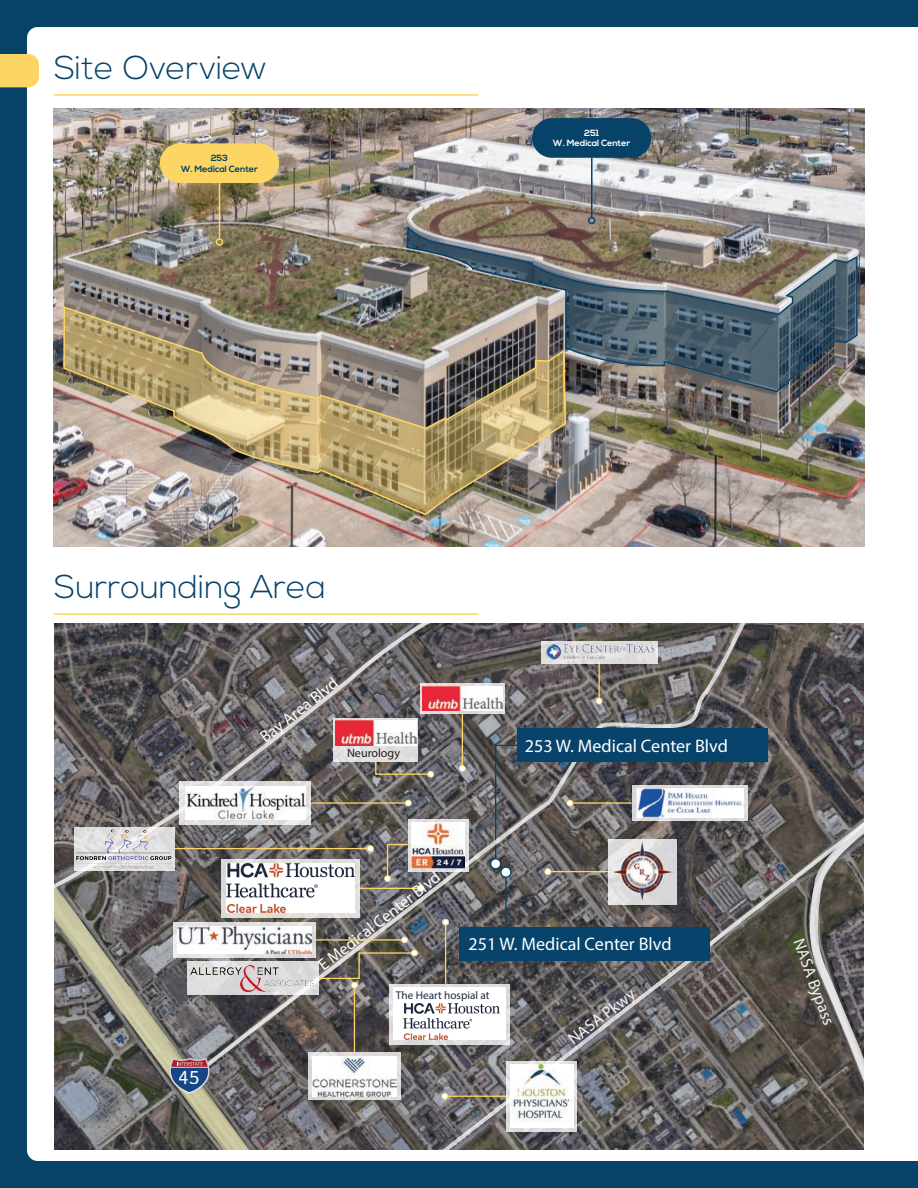
<style>
.page{position:relative;width:918px;height:1188px;background:#074269}
.page>*{position:absolute;margin:0;border:0;box-sizing:border-box;transform-origin:0 0}
.t1{font:300 33px "Nexa";color:#074269}
.t2{font:20.25px "Source Sans Pro";color:#fff}
.t3{font:700 18.15px "Nexa";color:#fff}
.t4{font:700 16.65px "Nexa";color:#fff}
.t5{font:700 16.65px "Nexa";color:#f2f3f4}
.t6{font:300 12px "Nexa";color:#231f20}
.t7{font:700 11.25px "Nexa";color:#20283f}
.t8{font:700 9px "Nexa";color:#fff}
.t9{font:700 9px "Nexa";color:#074269}
</style>
<div class="page">
<div style="left:27px;top:27px;width:891px;height:1134px;background:#fff"></div>
<svg style="left:0;top:54px;width:39px;height:33px"></svg>
<hr style="left:54px;top:94px;width:424px;height:2px;background:#fcd565">
<hr style="left:54px;top:613px;width:424px;height:2px;background:#fcd565">
<img style="left:54px;top:108px;width:810px;height:439px">
<hr style="left:219px;top:179px;width:1px;height:60px;background:#fcd565">
<div style="left:216px;top:238px;width:7px;height:8px;border:2px solid #fcd565;border-radius:50%"></div>
<div style="left:532px;top:118px;width:119px;height:40px;background:#074269;border-radius:20px"></div>
<div style="left:160px;top:143px;width:119px;height:40px;background:#fcd565;border-radius:20px"></div>
<hr style="left:591px;top:158px;width:1px;height:60px;background:#074269">
<div style="left:588px;top:217px;width:8px;height:7px;border:2px solid #074269;border-radius:50%"></div>
<img style="left:62px;top:305px;width:505px;height:211px">
<img style="left:406px;top:226px;width:452px;height:167px">
<svg style="left:291px;top:624px;width:573px;height:525px;background:#595557"></svg>
<svg style="left:54px;top:624px;width:141px;height:247px;background:#5b5859"></svg>
<svg style="left:179px;top:782px;width:16px;height:43px"></svg>
<hr style="left:174px;top:848px;width:197px;height:1px;background:#fcd565">
<svg style="left:195px;top:624px;width:597px;height:451px;background:#6d6969"></svg>
<hr style="left:315px;top:939px;width:90px;height:2px;background:#fcd565">
<svg style="left:291px;top:922px;width:24px;height:36px"></svg>
<img style="left:291px;top:927px;width:20px;height:26px">
<svg style="left:291px;top:962px;width:27px;height:33px"></svg>
<img style="left:291px;top:965px;width:22px;height:27px">
<hr style="left:354px;top:985px;width:1px;height:67px;background:#fcd565">
<svg style="left:317px;top:950px;width:63px;height:38px;background:#756f68"></svg>
<svg style="left:308px;top:1052px;width:72px;height:48px"></svg>
<img style="left:312px;top:1056px;width:68px;height:40px">
<img style="left:185px;top:786px;width:121px;height:34px">
<div style="left:420px;top:683px;width:85px;height:31px;background:#ddd"></div>
<img style="left:422px;top:686px;width:81px;height:25px">
<svg style="left:541px;top:641px;width:116px;height:23px"></svg>
<svg style="left:334px;top:718px;width:84px;height:44px;background:#e2d7d7"></svg>
<img style="left:336px;top:721px;width:80px;height:24px">
<img style="left:545px;top:645px;width:108px;height:15px">
<svg style="left:380px;top:792px;width:484px;height:357px;background:#757271"></svg>
<div style="left:518px;top:729px;width:250px;height:33px;background:#07436a"></div>
<div style="left:460px;top:927px;width:250px;height:34px;background:#07436a"></div>
<svg style="left:54px;top:871px;width:237px;height:278px;background:#807e7b"></svg>
<svg style="left:159px;top:1058px;width:61px;height:36px;background:#6b6c7d"></svg>
<svg style="left:74px;top:827px;width:100px;height:43px"></svg>
<img style="left:77px;top:829px;width:95px;height:39px">
<p class="t1" style="left:54px;top:48px;width:214px">Site Overview</p>
<p class="t9" style="left:211px;top:153px;width:19px">253</p>
<p class="t9" style="left:181px;top:163px;width:79px">W. Medical Center</p>
<p class="t8" style="left:584px;top:127px;width:16px">251</p>
<p class="t8" style="left:553px;top:138px;width:79px">W. Medical Center</p>
<p class="t1" style="left:54px;top:568px;width:273px">Surrounding Area</p>
<p class="t4" style="left:256px;top:731px;width:95px;rotate:-38deg">Bay Area Blvd</p>
<p class="t6" style="left:347px;top:745px;width:55px">Neurology</p>
<p class="t3" style="left:525px;top:734px;width:205px">253 W. Medical Center Blvd</p>
<p class="t2" style="left:179px;top:1064px;width:22px">45</p>
<p class="t4" style="left:314px;top:959px;width:151px;rotate:-38deg">E Medical Center Blvd</p>
<p class="t7" style="left:396px;top:988px;width:95px">The Heart hospial at</p>
<p class="t3" style="left:469px;top:933px;width:205px">251 W. Medical Center Blvd</p>
<p class="t5" style="left:564px;top:1033px;width:82px;rotate:-38deg">NASA Pkwy</p>
<p class="t5" style="left:808px;top:936px;width:92px;rotate:70deg">NASA Bypass</p>
</div>
